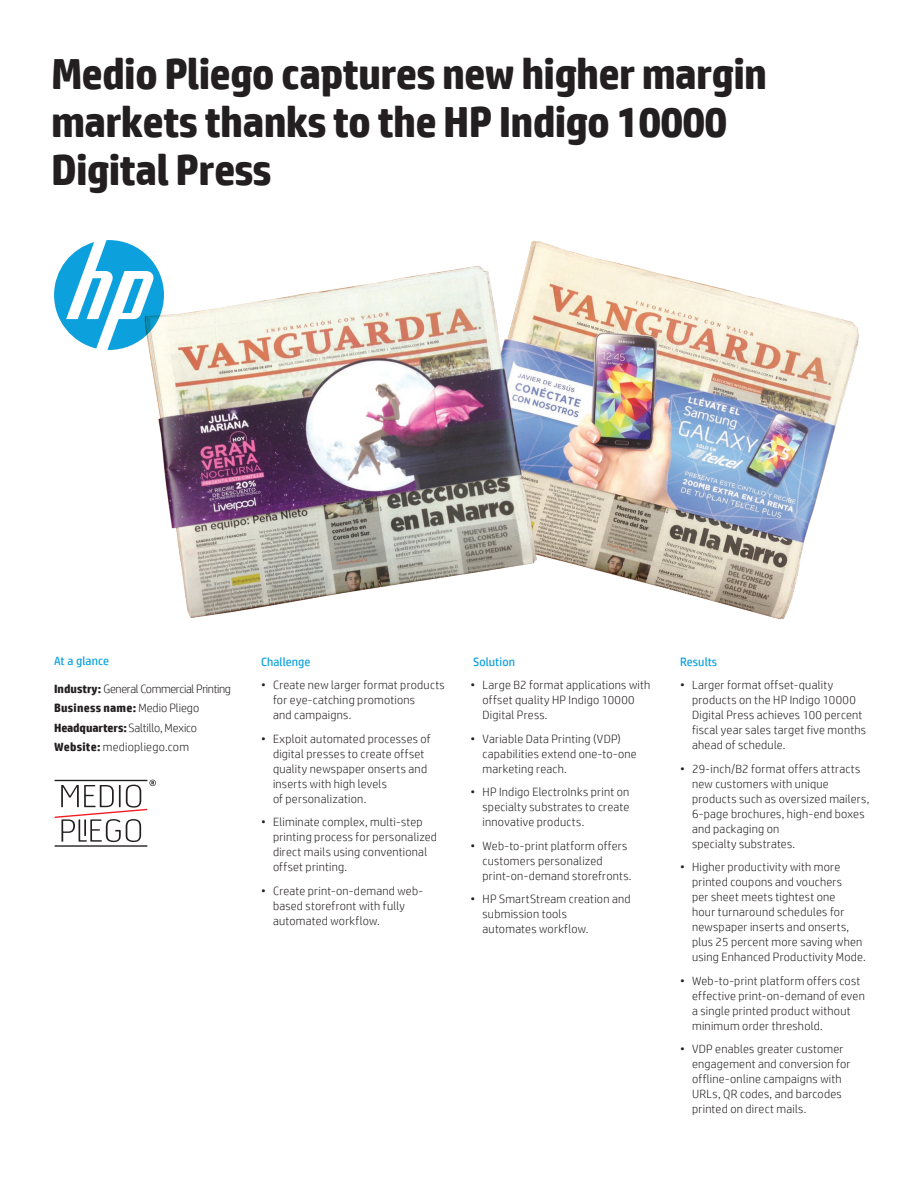
<style>
.page{position:relative;width:918px;height:1188px;background:#fff}
.page>*{position:absolute;margin:0;border:0;box-sizing:border-box;transform-origin:0 0}
.t1{font:700 43.5px/48px "HP Simplified";letter-spacing:-.02em;color:#231f20}
.bullets{font:300 12px/15px "HP Simplified";letter-spacing:.02em;color:#231f20}
.AT_A_GLANCE{font:300 12px "HP Simplified";letter-spacing:-.02em;color:#231f20}
.AT_A_GLANCE-2{font:700 12px "HP Simplified";letter-spacing:.02em;color:#231f20}
.AT_A_GLANCE-3{font:300 12px "HP Simplified";letter-spacing:.02em;color:#231f20}
.sub-headers_solution{font:12px "HP Simplified";letter-spacing:.005em;color:#0ca0dd}
.bullets-2{font:12px "HP Simplified";letter-spacing:.01em;color:#0ca0dd}
.s1{font-weight:700}
.s2{font-weight:300}
</style>
<div class="page">
<img style="left:149px;top:241px;width:710px;height:379px">
<svg style="left:54px;top:240px;width:110px;height:110px"></svg>
<hr style="left:54px;top:780px;width:94px;height:1px;background:#231f20">
<hr style="left:54px;top:845px;width:94px;height:2px;background:#231f20">
<svg style="left:55px;top:780px;width:101px;height:62px"></svg>
<p class="t1" style="left:51px;top:50px;width:718px">Medio Pliego captures new higher margin markets thanks to the HP Indigo 10000<br>Digital Press</p>
<p class="sub-headers_solution" style="left:54px;top:654px;width:57px">At a glance</p>
<p class="AT_A_GLANCE" style="left:54px;top:682px;width:178px"><span class="s1">Industry:</span> General Commercial Printing</p>
<p class="AT_A_GLANCE-2" style="left:54px;top:701px;width:147px">Business name: <span class="s2">Medio Pliego</span></p>
<p class="AT_A_GLANCE" style="left:54px;top:721px;width:145px"><span class="s1">Headquarters:</span> Saltillo, Mexico</p>
<p class="AT_A_GLANCE-3" style="left:54px;top:740px;width:136px"><span class="s1">Website:</span> mediopliego.com</p>
<p class="sub-headers_solution" style="left:261px;top:655px;width:51px">Challenge</p>
<p class="bullets" style="left:273px;top:677px;width:173px;text-indent:-12px">• Create new larger format products for eye-catching promotions<br>and campaigns.</p>
<p class="bullets" style="left:273px;top:731px;width:159px;text-indent:-12px">• Exploit automated processes of digital presses to create offset quality newspaper onserts and inserts with high levels<br>of personalization.</p>
<p class="bullets" style="left:273px;top:814px;width:166px;text-indent:-12px">• Eliminate complex, multi-step printing process for personalized direct mails using conventional offset printing.</p>
<p class="bullets" style="left:273px;top:883px;width:152px;text-indent:-12px">• Create print-on-demand web&shy;based storefront with fully automated workflow.</p>
<p class="bullets-2" style="left:473px;top:655px;width:44px">Solution</p>
<p class="bullets" style="left:483px;top:677px;width:169px;text-indent:-12px">• Large B2 format applications with offset quality HP Indigo 10000<br>Digital Press.</p>
<p class="bullets" style="left:483px;top:731px;width:156px;text-indent:-12px">• Variable Data Printing (VDP) capabilities extend one-to-one marketing reach.</p>
<p class="bullets" style="left:483px;top:784px;width:148px;text-align:justify;text-indent:-12px">• HP Indigo ElectroInks print on specialty substrates to create innovative products.</p>
<p class="bullets" style="left:483px;top:838px;width:151px;text-indent:-12px">• Web-to-print platform offers customers personalized print-on-demand storefronts.</p>
<p class="bullets" style="left:483px;top:891px;width:150px;text-indent:-12px">• HP SmartStream creation and submission tools<br>automates workflow.</p>
<p class="bullets-2" style="left:680px;top:655px;width:39px">Results</p>
<p class="bullets" style="left:692px;top:677px;width:175px;text-indent:-12px">• Larger format offset-quality products on the HP Indigo 10000<br>Digital Press achieves 100 percent fiscal year sales target five months ahead of schedule.</p>
<p class="bullets" style="left:692px;top:761px;width:179px;text-indent:-12px">• 29-inch/B2 format offers attracts new customers with unique products such as oversized mailers,<br>6-page brochures, high-end boxes and packaging on<br>specialty substrates.</p>
<p class="bullets" style="left:692px;top:859px;width:175px;text-indent:-12px">• Higher productivity with more printed coupons and vouchers<br>per sheet meets tightest one<br>hour turnaround schedules for newspaper inserts and onserts, plus 25 percent more saving when using Enhanced Productivity Mode.</p>
<p class="bullets" style="left:692px;top:973px;width:174px;text-indent:-12px">• Web-to-print platform offers cost effective print-on-demand of even a single printed product without minimum order threshold.</p>
<p class="bullets" style="left:692px;top:1041px;width:160px;text-indent:-12px">• VDP enables greater customer engagement and conversion for offline-online campaigns with<br>URLs, QR codes, and barcodes printed on direct mails.</p>
</div>
